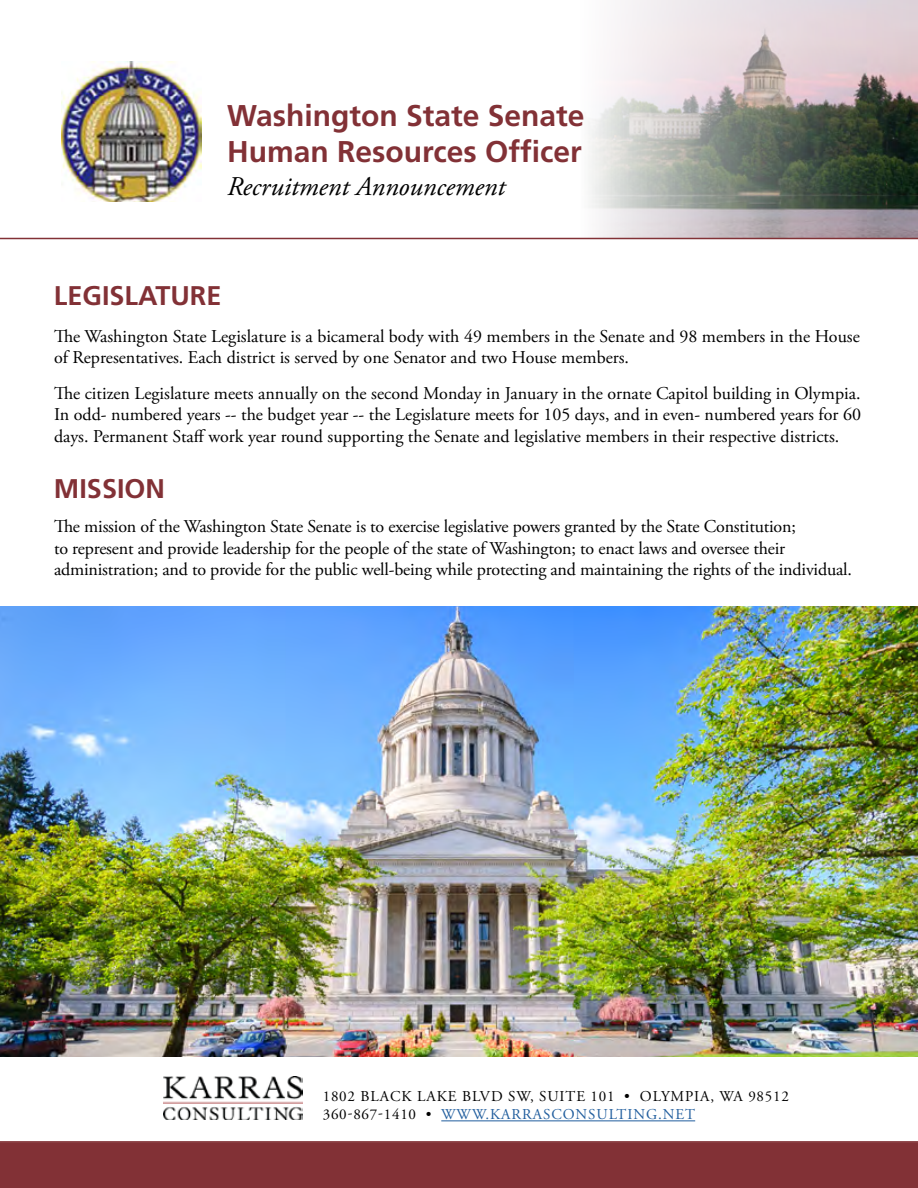
<style>
.page{position:relative;width:918px;height:1188px;background:#fff}
.page>*{position:absolute;margin:0;border:0;box-sizing:border-box;transform-origin:0 0}
.t1{font:700 30px/36px "Frutiger";color:#823136}
.t2{font:italic 27px "Adobe Garamond Pro";color:#000}
.t3{font:700 27px "Frutiger";color:#823136}
.t4{font:18px/21.6px "Adobe Garamond Pro";letter-spacing:-.01em;color:#000}
.t5{font:15px/18px "Adobe Garamond Pro";letter-spacing:.065em;color:#000}
.s1{color:#215e9e}
</style>
<div class="page">
<svg style="left:0;top:1056px;width:918px;height:86px"></svg>
<div style="left:0;top:1144px;width:918px;height:44px;background:#823136"></div>
<img style="left:163px;top:1077px;width:139px;height:42px">
<hr style="left:441px;top:1120px;width:254px;height:1px;background:#215e9e">
<hr style="left:0;top:1142px;width:918px;height:2px;background:#823136">
<img style="left:0;top:607px;width:918px;height:449px">
<img style="left:580px;top:0;width:338px;height:238px">
<img style="left:62px;top:62px;width:139px;height:139px">
<hr style="left:0;top:238px;width:918px;height:1px;background:#823136">
<h1 class="t1" style="left:227px;top:98px;width:359px">Washington State Senate<br>Human Resources Officer</h1>
<h2 class="t2" style="left:227px;top:170px;width:279px">Recruitment Announcement</h2>
<h2 class="t3" style="left:54px;top:280px;width:169px">LEGISLATURE</h2>
<p class="t4" style="left:54px;top:326px;width:807px">The Washington State Legislature is a bicameral body with 49 members in the Senate and 98 members in the House of Representatives. Each district is served by one Senator and two House members.</p>
<p class="t4" style="left:54px;top:383px;width:809px;text-align:justify">The citizen Legislature meets annually on the second Monday in January in the ornate Capitol building in Olympia.<br>In odd- numbered years -- the budget year -- the Legislature meets for 105 days, and in even- numbered years for 60 days. Permanent Staff work year round supporting the Senate and legislative members in their respective districts.</p>
<h2 class="t3" style="left:54px;top:473px;width:113px">MISSION</h2>
<p class="t4" style="left:54px;top:516px;width:799px">The mission of the Washington State Senate is to exercise legislative powers granted by the State Constitution;<br>to represent and provide leadership for the people of the state of Washington; to enact laws and oversee their administration; and to provide for the public well-being while protecting and maintaining the rights of the individual.</p>
<p class="t5" style="left:323px;top:1088px;width:468px">1802 BLACK LAKE BLVD SW, SUITE 101 • OLYMPIA, WA 98512<br>360-867-1410 • <span class="s1">WWW.KARRASCONSULTING.NET</span></p>
</div>
